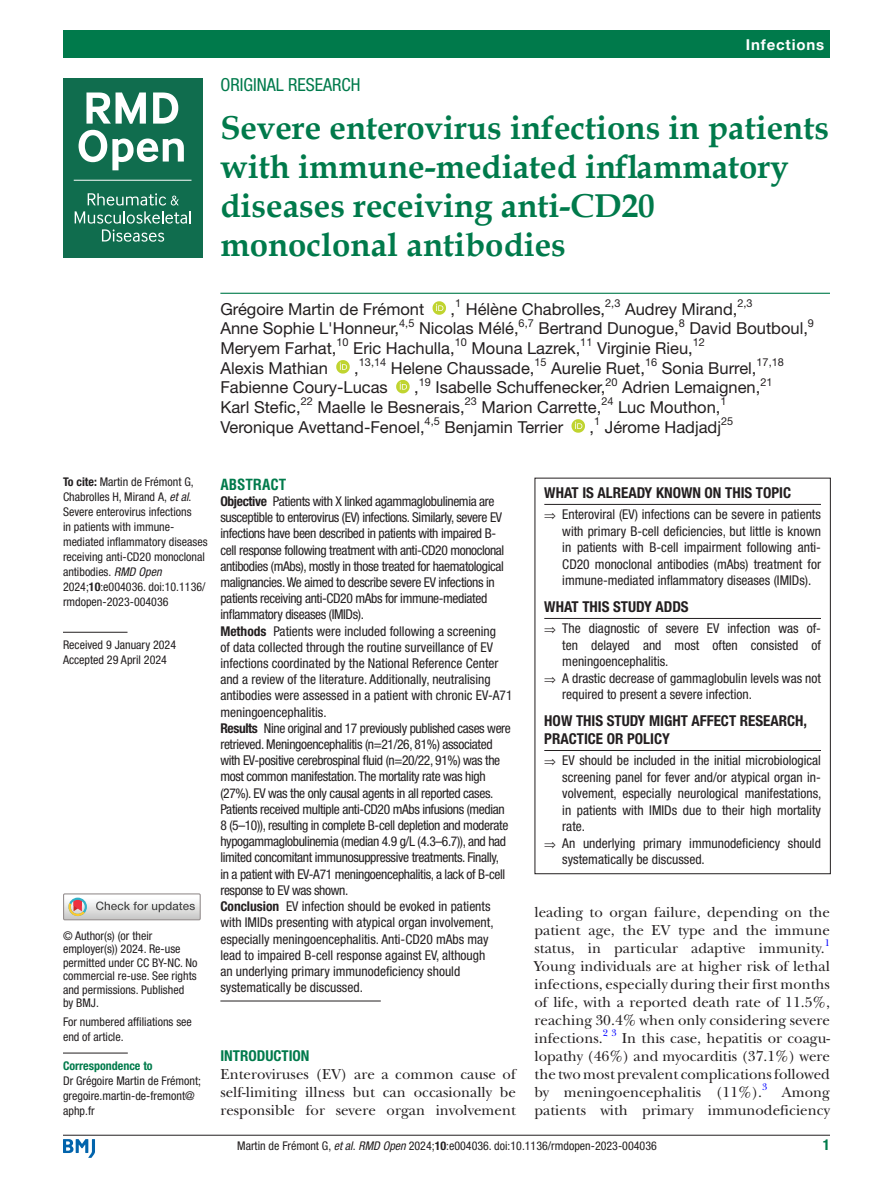
<style>
.page{position:relative;width:893px;height:1191px;background:#fff}
.page>*{position:absolute;margin:0;border:0;box-sizing:border-box;transform-origin:0 0}
.t1{font:700 33px/39px "Book Antiqua";color:#007a4b}
.t2{font:condensed 18px "Helvetica Neue LT Std";color:#007a4b}
.t3{font:16.5px/19.6px "Helvetica Neue LT Std";color:#231f20}
.t4{font:15px/18px "New Baskerville";color:#231f20;text-align:justify}
.t5{font:700 condensed 15px/18px "Helvetica Neue LT Std";color:#231f20}
.t6{font:700 condensed 15px "Helvetica Neue LT Std";color:#007a4b}
.t7{font:700 15px "Helvetica Neue LT Std";letter-spacing:.055em;color:#fff}
.t8{font:700 condensed 15px "Helvetica";color:#007a4b}
.t9{font:condensed 13.5px/16.2px "Helvetica Neue LT Std";letter-spacing:-.025em;color:#231f20}
.t10{font:condensed 13.5px/16.5px "Helvetica Neue LT Std";color:#231f20;text-align:justify}
.t11{font:condensed 12px/15px "Helvetica Neue LT Std";color:#231f20}
.t12{font:700 condensed 12px "Helvetica Neue LT Std";color:#007a4b}
.t13{font:10.95px "Helvetica Neue LT Std";color:#231f20}
.t14{font:9.9px "New Baskerville";color:#00f}
.s1{font-weight:700}
.s2{font-style:italic}
</style>
<div class="page">
<hr style="left:63px;top:1134px;width:767px;height:1px;background:#231f20">
<svg style="left:63px;top:1139px;width:32px;height:18px"></svg>
<hr style="left:220px;top:293px;width:610px;height:1px;background:#007a4b">
<svg style="left:432px;top:301px;width:14px;height:14px"></svg>
<svg style="left:336px;top:360px;width:14px;height:13px"></svg>
<svg style="left:396px;top:380px;width:14px;height:13px"></svg>
<svg style="left:571px;top:419px;width:14px;height:14px"></svg>
<hr style="left:63px;top:632px;width:65px;height:1px;background:#231f20">
<hr style="left:63px;top:1052px;width:65px;height:1px;background:#231f20">
<div style="left:63px;top:893px;width:138px;height:27px;border:1px solid #969090"></div>
<svg style="left:64px;top:894px;width:136px;height:25px"></svg>
<div style="left:63px;top:78px;width:139px;height:179px;background:#106d4e"></div>
<svg style="left:86px;top:92px;width:60px;height:32px"></svg>
<svg style="left:153px;top:92px;width:25px;height:32px"></svg>
<svg style="left:79px;top:130px;width:105px;height:40px"></svg>
<hr style="left:74px;top:180px;width:117px;height:1px;background:#fff">
<svg style="left:88px;top:193px;width:91px;height:12px"></svg>
<svg style="left:75px;top:211px;width:116px;height:31px"></svg>
<div style="left:63px;top:31px;width:767px;height:27px;background:#007a4b"></div>
<hr style="left:220px;top:1000px;width:161px;height:1px;background:#231f20">
<hr style="left:544px;top:504px;width:277px;height:1px;background:#231f20">
<hr style="left:544px;top:618px;width:277px;height:1px;background:#231f20">
<hr style="left:544px;top:750px;width:277px;height:1px;background:#231f20">
<div style="left:535px;top:478px;width:296px;height:396px;border:1px solid #231f20"></div>
<p class="t7" style="left:746px;top:35px;width:80px">Infections</p>
<h2 class="t2" style="left:220px;top:74px;width:142px">ORIGINAL RESEARCH</h2>
<h1 class="t1" style="left:220px;top:108px;width:610px">Severe enterovirus infections in patients with immune-mediated inflammatory diseases receiving anti-CD20 monoclonal antibodies</h1>
<p class="t3" style="left:220px;top:299px;width:595px;text-indent:230px">,<sup>1</sup> Hélène Chabrolles,<sup>2,3</sup> Audrey Mirand,<sup>2,3<br></sup>Anne Sophie L'Honneur,<sup>4,5</sup> Nicolas Mélé,<sup>6,7</sup> Bertrand Dunogue,<sup>8</sup> David Boutboul,<sup>9<br></sup>Meryem Farhat,<sup>10</sup> Eric Hachulla,<sup>10</sup> Mouna Lazrek,<sup>11</sup> Virginie Rieu,<sup>12<br></sup>Alexis Mathian</p>
<p class="t3" style="left:354px;top:358px;width:6px">,</p>
<p class="t3" style="left:220px;top:299px;width:205px">Grégoire Martin de Frémont</p>
<p class="t13" style="left:359px;top:356px;width:29px">13,14</p>
<p class="t3" style="left:391px;top:358px;width:145px">Helene Chaussade,</p>
<p class="t13" style="left:534px;top:356px;width:14px">15</p>
<p class="t3" style="left:551px;top:358px;width:95px">Aurelie Ruet,</p>
<p class="t13" style="left:645px;top:356px;width:14px">16</p>
<p class="t3" style="left:662px;top:358px;width:96px">Sonia Burrel,</p>
<p class="t13" style="left:757px;top:356px;width:29px">17,18</p>
<p class="t3" style="left:220px;top:377px;width:169px">Fabienne Coury-Lucas</p>
<p class="t3" style="left:220px;top:377px;width:554px;text-indent:194px">,<sup>19</sup> Isabelle Schuffenecker,<sup>20</sup> Adrien Lemaignen,<sup>21<br></sup>Karl Stefic,<sup>22</sup> Maelle le Besnerais,<sup>23</sup> Marion Carrette,<sup>24</sup> Luc Mouthon,<sup>1<br></sup>Veronique Avettand-Fenoel,<sup>4,5</sup> Benjamin Terrier</p>
<p class="t13" style="left:594px;top:415px;width:8px">1</p>
<p class="t3" style="left:605px;top:417px;width:118px">Jérome Hadjadj</p>
<p class="t13" style="left:721px;top:415px;width:14px">25</p>
<p class="t3" style="left:590px;top:417px;width:6px">,</p>
<p class="t11" style="left:63px;top:474px;width:146px"><span class="s1">To cite:</span> Martin de Frémont G,<br>Chabrolles H, Mirand A, <span class="s2">et al</span>.<br>Severe enterovirus infections<br>in patients with immune&shy;mediated inflammatory diseases receiving anti-CD20 monoclonal antibodies. <span class="s2">RMD Open<br></span>2024;<span class="s1">10</span>:e004036. doi:10.1136/ rmdopen-2023-004036</p>
<p class="t11" style="left:63px;top:637px;width:115px">Received 9 January 2024<br>Accepted 29 April 2024</p>
<p class="t11" style="left:63px;top:928px;width:136px;line-height:13.5px">© Author(s) (or their employer(s)) 2024. Re-use permitted under CC BY-NC. No commercial re-use. See rights and permissions. Published by BMJ.</p>
<p class="t11" style="left:63px;top:1014px;width:130px">For numbered affiliations see end of article.</p>
<p class="t12" style="left:63px;top:1058px;width:91px">Correspondence to</p>
<p class="t11" style="left:63px;top:1073px;width:140px">Dr Grégoire Martin de Frémont; gregoire.martin-de-fremont@ aphp.fr</p>
<p class="t8" style="left:220px;top:475px;width:67px">ABSTRACT</p>
<p class="t9" style="left:220px;top:493px;width:294px"><span class="s1">Objective</span> Patients with X linked agammaglobulinemia are susceptible to enterovirus (EV) infections. Similarly, severe EV infections have been described in patients with impaired B&shy;cell response following treatment with anti-CD20 monoclonal antibodies (mAbs), mostly in those treated for haematological malignancies. We aimed to describe severe EV infections in patients receiving anti-CD20 mAbs for immune-mediated inflammatory diseases (IMIDs).<br><span class="s1">Methods</span> Patients were included following a screening<br>of data collected through the routine surveillance of EV infections coordinated by the National Reference Center and a review of the literature. Additionally, neutralising antibodies were assessed in a patient with chronic EV-A71 meningoencephalitis.<br><span class="s1">Results</span> Nine original and 17 previously published cases were retrieved. Meningoencephalitis (n=21/26, 81%) associated with EV-positive cerebrospinal fluid (n=20/22, 91%) was the most common manifestation. The mortality rate was high (27%). EV was the only causal agents in all reported cases.<br>Patients received multiple anti-CD20 mAbs infusions (median 8 (5–10)), resulting in complete B-cell depletion and moderate hypogammaglobulinemia (median 4.9 g/L (4.3–6.7)), and had limited concomitant immunosuppressive treatments. Finally,<br>in a patient with EV-A71 meningoencephalitis, a lack of B-cell response to EV was shown.<br><span class="s1">Conclusion</span> EV infection should be evoked in patients with IMIDs presenting with atypical organ involvement, especially meningoencephalitis. Anti-CD20 mAbs may lead to impaired B-cell response against EV, although<br>an underlying primary immunodeficiency should systematically be discussed.</p>
<p class="t6" style="left:220px;top:1046px;width:91px">INTRODUCTION</p>
<p class="t4" style="left:220px;top:1065px;width:297px">Enteroviruses (EV) are a common cause of self-limiting illness but can occasionally be responsible for severe organ involvement</p>
<p class="t5" style="left:544px;top:484px;width:248px">WHAT IS ALREADY KNOWN ON THIS TOPIC</p>
<p class="t10" style="left:562px;top:506px;width:260px;text-indent:-18px">⇒ Enteroviral (EV) infections can be severe in patients with primary B-cell deficiencies, but little is known in patients with B-cell impairment following anti-CD20 monoclonal antibodies (mAbs) treatment for immune-mediated inflammatory diseases (IMIDs).</p>
<p class="t5" style="left:544px;top:598px;width:146px">WHAT THIS STUDY ADDS</p>
<p class="t10" style="left:544px;top:620px;width:278px">⇒ The diagnostic of severe EV infection was of-</p>
<p class="t10" style="left:562px;top:636px;width:260px">ten delayed and most often consisted of</p>
<p class="t10" style="left:562px;top:653px;width:108px">meningoencephalitis.</p>
<p class="t10" style="left:544px;top:669px;width:278px">⇒ A drastic decrease of gammaglobulin levels was not</p>
<p class="t10" style="left:562px;top:686px;width:191px">required to present a severe infection.</p>
<p class="t5" style="left:544px;top:712px;width:264px">HOW THIS STUDY MIGHT AFFECT RESEARCH,<br>PRACTICE OR POLICY</p>
<p class="t10" style="left:544px;top:752px;width:278px">⇒ EV should be included in the initial microbiological</p>
<p class="t10" style="left:562px;top:768px;width:260px">screening panel for fever and/or atypical organ in-</p>
<p class="t10" style="left:562px;top:785px;width:261px">volvement, especially neurological manifestations,</p>
<p class="t10" style="left:562px;top:801px;width:260px">in patients with IMIDs due to their high mortality</p>
<p class="t10" style="left:562px;top:818px;width:24px">rate.</p>
<p class="t10" style="left:544px;top:834px;width:278px">⇒ An underlying primary immunodeficiency should</p>
<p class="t10" style="left:562px;top:851px;width:144px">systematically be discussed.</p>
<p class="t4" style="left:535px;top:903px;width:297px">leading to organ failure, depending on the patient age, the EV type and the immune status, in particular adaptive immunity.<sup>1<br></sup>Young individuals are at higher risk of lethal infections, especially during their first months of life, with a reported death rate of 11.5%, reaching 30.4% when only considering severe infections.</p>
<p class="t14" style="left:603px;top:1027px;width:15px">2 3</p>
<p class="t4" style="left:535px;top:1029px;width:297px;text-indent:87px">In this case, hepatitis or coagu&shy;lopathy (46%) and myocarditis (37.1%) were the two most prevalent complications followed by meningoencephalitis (11%).</p>
<p class="t14" style="left:762px;top:1081px;width:7px">3</p>
<p class="t4" style="left:535px;top:1083px;width:297px;text-align:right">Among<br>patients with primary immunodeficiency</p>
<p class="t11" style="left:237px;top:1138px;width:421px">Martin de Frémont G, <span class="s2">et al</span>. <span class="s2">RMD Open</span> 2024;<span class="s1">10</span>:e004036. doi:10.1136/rmdopen-2023-004036</p>
<p class="t6" style="left:823px;top:1135px;width:9px">1</p>
</div>
